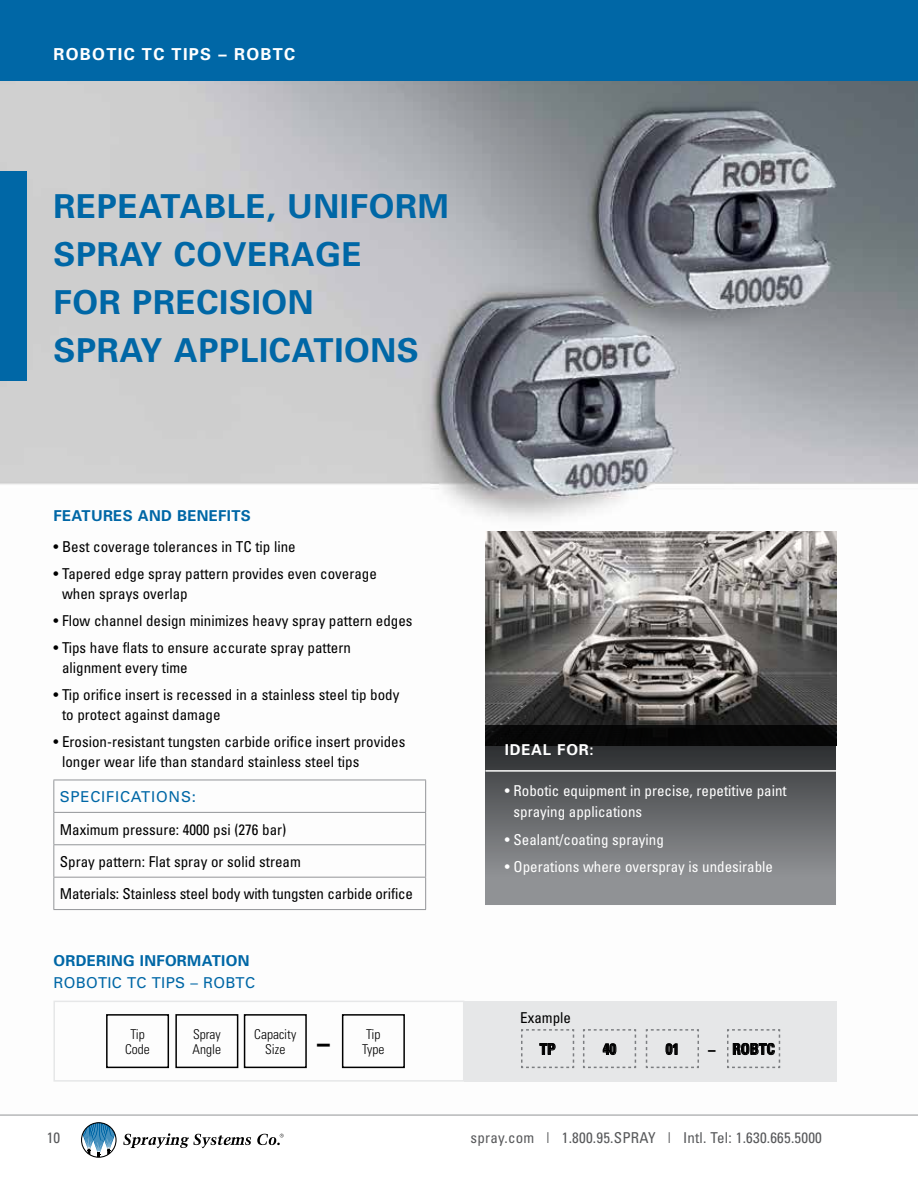
<style>
.page{position:relative;width:918px;height:1188px;background:#fff}
.page>*{position:absolute;margin:0;border:0;box-sizing:border-box;transform-origin:0 0}
.t1{font:700 33px/48px "Univers";letter-spacing:.02em;color:#0067a6}
.t2{font:700 25.5px "Univers";color:#000}
.t3{font:700 16.5px "Univers";letter-spacing:.08em;color:#fff}
.t4{font:condensed 15px/20.2px "Univers";color:#000}
.t5{font:condensed 15px/21px "Univers";color:#fff}
.t6{font:condensed 15px "Univers";letter-spacing:.015em;color:#58595b}
.t7{font:700 15px "Univers";letter-spacing:.02em;color:#0067a6}
.t8{font:15px "Univers";letter-spacing:.02em;color:#0067a6}
.t9{font:15px "Univers";letter-spacing:.05em;color:#0067a6}
.t10{font:700 condensed 15px "Univers";color:#000}
.t11{font:700 15px "Univers";letter-spacing:.05em;color:#fff}
.t12{font:300 condensed 13.5px/15px "Univers";color:#000}
.s1{font-stretch:normal}
</style>
<div class="page">
<img style="left:0;top:81px;width:918px;height:1034px">
<img style="left:485px;top:532px;width:351px;height:193px">
<svg style="left:485px;top:725px;width:351px;height:180px;background:#5e6062"></svg>
<hr style="left:485px;top:770px;width:351px;height:2px;background:#fff">
<hr style="left:0;top:1115px;width:918px;height:1px;background:#939598">
<svg style="left:81px;top:1122px;width:36px;height:36px"></svg>
<svg style="left:123px;top:1133px;width:128px;height:15px"></svg>
<svg style="left:257px;top:1134px;width:27px;height:11px"></svg>
<div style="left:0;top:0;width:918px;height:81px;background:#0067a6"></div>
<div style="left:0;top:172px;width:27px;height:209px;background:#0067a6"></div>
<hr style="left:53px;top:780px;width:373px;height:1px;background:#939598">
<hr style="left:53px;top:780px;width:1px;height:32px;background:#939598">
<hr style="left:425px;top:780px;width:1px;height:32px;background:#939598">
<hr style="left:53px;top:812px;width:373px;height:1px;background:#939598">
<hr style="left:53px;top:813px;width:1px;height:31px;background:#939598">
<hr style="left:425px;top:813px;width:1px;height:31px;background:#939598">
<hr style="left:53px;top:844px;width:373px;height:1px;background:#939598">
<hr style="left:53px;top:845px;width:1px;height:32px;background:#939598">
<hr style="left:425px;top:845px;width:1px;height:32px;background:#939598">
<hr style="left:53px;top:877px;width:373px;height:1px;background:#939598">
<hr style="left:53px;top:878px;width:1px;height:31px;background:#939598">
<hr style="left:425px;top:878px;width:1px;height:31px;background:#939598">
<hr style="left:53px;top:909px;width:373px;height:1px;background:#939598">
<div style="left:53px;top:1001px;width:411px;height:81px;border:2px solid #e6e7e8"></div>
<div style="left:464px;top:1001px;width:372px;height:81px;background:#e6e7e8"></div>
<svg style="left:645px;top:1029px;width:54px;height:40px"></svg>
<svg style="left:727px;top:1029px;width:54px;height:40px"></svg>
<svg style="left:583px;top:1029px;width:54px;height:40px"></svg>
<svg style="left:521px;top:1029px;width:54px;height:40px"></svg>
<div style="left:175px;top:1014px;width:63px;height:54px;border:2px solid #000"></div>
<div style="left:106px;top:1014px;width:63px;height:54px;border:2px solid #000"></div>
<div style="left:244px;top:1014px;width:63px;height:54px;border:2px solid #000"></div>
<div style="left:342px;top:1014px;width:63px;height:54px;border:2px solid #000"></div>
<p class="t3" style="left:53px;top:44px;width:243px">ROBOTIC TC TIPS – ROBTC</p>
<h1 class="t1" style="left:53px;top:181px;width:397px">REPEATABLE, UNIFORM<br>SPRAY COVERAGE<br>FOR PRECISION<br>SPRAY APPLICATIONS</h1>
<p class="t7" style="left:53px;top:506px;width:199px">FEATURES AND BENEFITS</p>
<p class="t4" style="left:53px;top:537px;width:244px">• Best coverage tolerances in TC tip line</p>
<p class="t4" style="left:62px;top:563px;width:316px;text-indent:-9px">• Tapered edge spray pattern provides even coverage when sprays overlap</p>
<p class="t4" style="left:53px;top:610px;width:361px">• Flow channel design minimizes heavy spray pattern edges</p>
<p class="t4" style="left:62px;top:637px;width:290px;text-indent:-9px">• Tips have flats to ensure accurate spray pattern alignment every time</p>
<p class="t4" style="left:62px;top:684px;width:339px;text-indent:-9px">• Tip orifice insert is recessed in a stainless steel tip body to protect against damage</p>
<p class="t4" style="left:62px;top:731px;width:345px;text-indent:-9px">• Erosion-resistant tungsten carbide orifice insert provides longer wear life than standard stainless steel tips</p>
<p class="t9" style="left:60px;top:788px;width:138px">SPECIFICATIONS:</p>
<p class="t4" style="left:60px;top:813px;width:355px;line-height:32.4px">Maximum pressure: 4000 psi (276 bar)<br>Spray pattern: Flat spray or solid stream<br>Materials: Stainless steel body with tungsten carbide orifice</p>
<p class="t7" style="left:53px;top:951px;width:197px">ORDERING INFORMATION</p>
<p class="t8" style="left:53px;top:973px;width:203px">ROBOTIC TC TIPS – ROBTC</p>
<p class="t11" style="left:505px;top:740px;width:90px">IDEAL FOR:</p>
<p class="t5" style="left:514px;top:780px;width:275px;text-indent:-9px">• Robotic equipment in precise, repetitive paint spraying applications</p>
<p class="t5" style="left:505px;top:829px;width:160px">• Sealant/coating spraying</p>
<p class="t5" style="left:505px;top:856px;width:270px">• Operations where overspray is undesirable</p>
<p class="t4" style="left:520px;top:1007px;width:52px">Example</p>
<p class="t12" style="left:125px;top:1026px;width:26px;text-align:center">Tip<br>Code</p>
<p class="t12" style="left:254px;top:1026px;width:43px;text-align:center">Capacity<br>Size</p>
<p class="t12" style="left:362px;top:1026px;width:24px">Tip<br>Type</p>
<p class="t12" style="left:193px;top:1026px;width:30px">Spray<br>Angle</p>
<h2 class="t2" style="left:317px;top:1026px;width:14px">–</h2>
<p class="t10" style="left:540px;top:1040px;width:17px">TP</p>
<p class="t10" style="left:603px;top:1040px;width:15px">40</p>
<p class="t10" style="left:666px;top:1040px;width:15px">01</p>
<p class="t10" style="left:708px;top:1040px;width:68px"><span class="s1">–</span> ROBTC</p>
<p class="t6" style="left:47px;top:1128px;width:15px">10</p>
<p class="t6" style="left:471px;top:1128px;width:353px">spray.com | 1.800.95.SPRAY | Intl. Tel: 1.630.665.5000</p>
</div>
